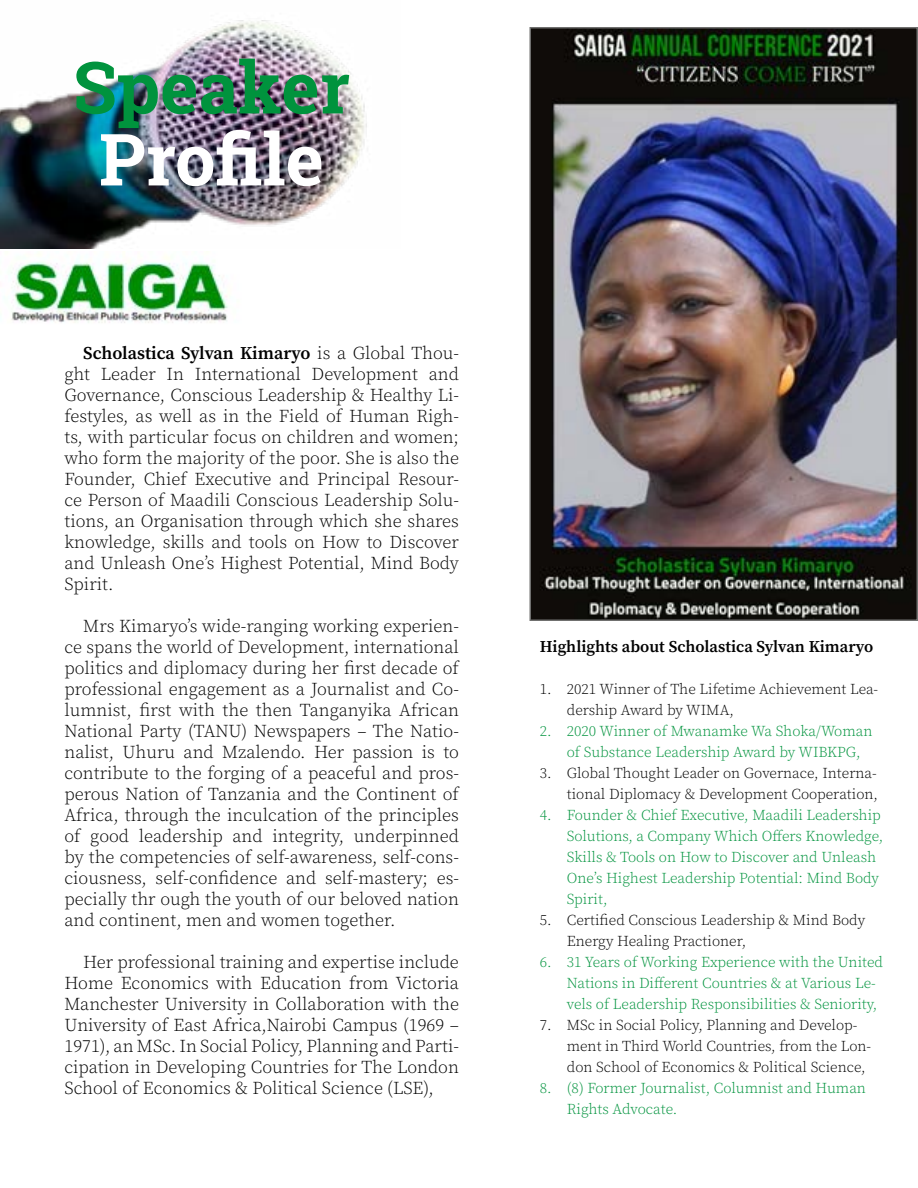
<style>
.page{position:relative;width:918px;height:1188px;background:#fff}
.page>*{position:absolute;margin:0;border:0;box-sizing:border-box;transform-origin:0 0}
.t1{font:700 72px "Roboto Slab";color:#00933d}
.t2{font:700 72px "Roboto Slab";color:#fff}
.t3{font:300 18px/21px "Source Serif Pro";color:#000;text-align:justify}
.t4{font:600 16.5px "Source Serif Pro";color:#000}
.t5{font:300 15px/21px "Source Serif Pro";color:#00933d}
.t6{font:300 15px/21px "Source Serif Pro";color:#000}
.s1{font-weight:600}
</style>
<div class="page">
<img style="left:533px;top:30px;width:382px;height:588px">
<div style="left:530px;top:27px;width:388px;height:594px;border:2px solid #70706f"></div>
<img style="left:0;top:20px;width:367px;height:229px">
<img style="left:11px;top:254px;width:217px;height:69px">
<h1 class="t1" style="left:73px;top:38px;width:279px">Speaker</h1>
<h1 class="t2" style="left:99px;top:110px;width:226px">Profile</h1>
<p class="t3" style="left:64px;top:343px;width:396px;text-indent:19px"><span class="s1">Scholastica Sylvan Kimaryo</span> is a Global Thou&shy;ght Leader In International Development and Governance, Conscious Leadership &amp; Healthy Li&shy;festyles, as well as in the Field of Human Righ&shy;ts, with particular focus on children and women; who form the majority of the poor. She is also the Founder, Chief Executive and Principal Resour&shy;ce Person of Maadili Conscious Leadership Solu&shy;tions, an Organisation through which she shares knowledge, skills and tools on How to Discover and Unleash One’s Highest Potential, Mind Body Spirit.</p>
<p class="t3" style="left:64px;top:616px;width:396px;text-indent:19px">Mrs Kimaryo’s wide-ranging working experien&shy;ce spans the world of Development, international politics and diplomacy during her first decade of professional engagement as a Journalist and Co&shy;lumnist, first with the then Tanganyika African National Party (TANU) Newspapers – The Natio&shy;nalist, Uhuru and Mzalendo. Her passion is to contribute to the forging of a peaceful and pros&shy;perous Nation of Tanzania and the Continent of Africa, through the inculcation of the principles of good leadership and integrity, underpinned by the competencies of self-awareness, self-cons&shy;ciousness, self-confidence and self-mastery; es&shy;pecially thr ough the youth of our beloved nation and continent, men and women together.</p>
<p class="t3" style="left:64px;top:952px;width:396px;text-indent:19px">Her professional training and expertise include Home Economics with Education from Victoria Manchester University in Collaboration with the University of East Africa,Nairobi Campus (1969 – 1971), an MSc. In Social Policy, Planning and Parti&shy;cipation in Developing Countries for The London School of Economics &amp; Political Science (LSE),</p>
<p class="t4" style="left:540px;top:635px;width:335px">Highlights about Scholastica Sylvan Kimaryo</p>
<p class="t6" style="left:567px;top:678px;width:313px;text-indent:-27px">1. 2021 Winner of The Lifetime Achievement Lea&shy;dership Award by WIMA,</p>
<p class="t5" style="left:567px;top:720px;width:307px;text-indent:-27px">2. 2020 Winner of Mwanamke Wa Shoka/Woman of Substance Leadership Award by WIBKPG,</p>
<p class="t6" style="left:540px;top:762px;width:340px;text-align:right">3. Global Thought Leader on Governace, Interna&shy;tional Diplomacy &amp; Development Cooperation,</p>
<p class="t5" style="left:567px;top:804px;width:318px;text-indent:-27px">4. Founder &amp; Chief Executive, Maadili Leadership Solutions, a Company Which Offers Knowledge, Skills &amp; Tools on How to Discover and Unleash One’s Highest Leadership Potential: Mind Body Spirit,</p>
<p class="t6" style="left:567px;top:909px;width:300px;text-indent:-27px">5. Certified Conscious Leadership &amp; Mind Body<br>Energy Healing Practioner,</p>
<p class="t5" style="left:567px;top:951px;width:318px;text-indent:-27px">6. 31 Years of Working Experience with the United<br>Nations in Different Countries &amp; at Various Le&shy;vels of Leadership Responsibilities &amp; Seniority,</p>
<p class="t6" style="left:567px;top:1014px;width:306px;text-indent:-27px">7. MSc in Social Policy, Planning and Develop&shy;ment in Third World Countries, from the Lon&shy;don School of Economics &amp; Political Science,</p>
<p class="t5" style="left:567px;top:1077px;width:301px;text-indent:-27px">8. (8) Former Journalist, Columnist and Human<br>Rights Advocate.</p>
</div>
